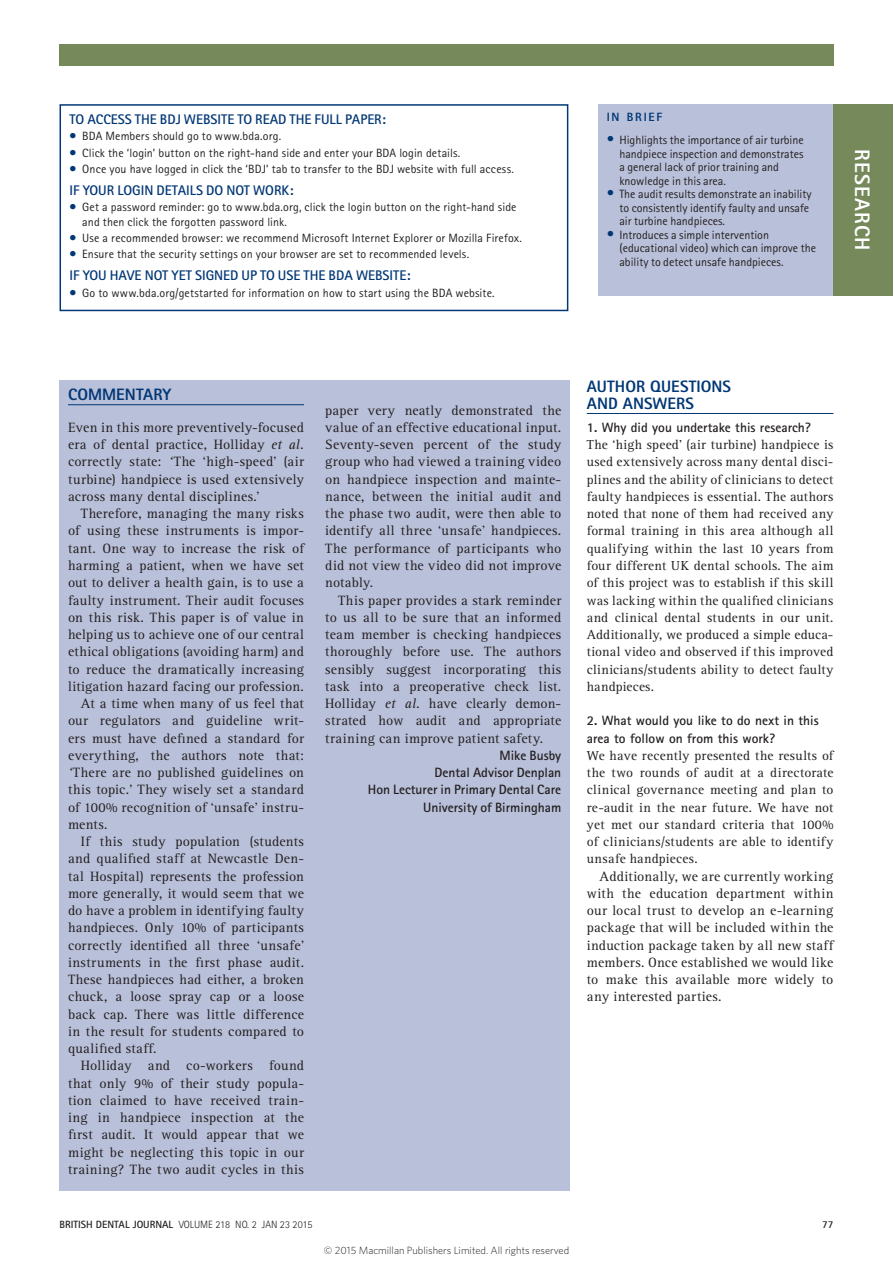
<style>
.page{position:relative;width:893px;height:1263px;background:#fff}
.page>*{position:absolute;margin:0;border:0;box-sizing:border-box;transform-origin:0 0}
._1_BDJ_page_header{font:800 21px "Rotis Sans Serif Std";letter-spacing:.055em;color:#fff}
._1_BDJ_crosshead_1{font:800 16.5px/17.2px "Rotis Sans Serif Std";color:#013775}
._1_BDJ_body{font:13.95px/17.2px "Rotis Serif Std";letter-spacing:.02em;color:#231f20;text-align:justify}
._1_BDJ_body_fullout{font:13.95px/17.2px "Rotis Serif Std";letter-spacing:.025em;color:#231f20;text-align:justify}
._2_BDJ_commentary_bo{font:700 13.95px "Rotis Sans Serif Std";color:#013775}
._1_BDJ_body_fullout-2{font:13.5px/17.2px "Rotis Serif Std";letter-spacing:.02em;color:#231f20;text-align:justify}
._2_BDJ_commentary_bo-2{font:700 13.5px/17.2px "Rotis Sans Serif Std";color:#231f20;text-align:right}
._1_BDJ_in_brief{font:12px/14.2px "Rotis Sans Serif Std";letter-spacing:.01em;color:#231f20}
.in_brief{font:12px/13.5px "Rotis Sans Serif Std";color:#231f20}
._1_BDJ_mini_strap{font:800 12px "Rotis Sans Serif Std";letter-spacing:.15em;color:#013775}
.t1{font:300 10.5px "Whitney";color:#231f20}
.t2{font:300 10.5px "Rotis Sans Serif Std";color:#231f20}
.t3{font:700 10.5px "Rotis Sans Serif Std";color:#231f20}
.s1{color:#013775}
.s2{font-size:15px;color:#013775}
.s3{font-style:italic}
.s4{font-weight:700}
</style>
<div class="page">
<div style="left:60px;top:380px;width:510px;height:811px;background:#b9c0d9"></div>
<hr style="left:68px;top:404px;width:236px;height:1px;background:#013775">
<div style="left:60px;top:104px;width:508px;height:207px;border:2px solid #013775"></div>
<div style="left:598px;top:104px;width:295px;height:192px;background:#b9c0d9"></div>
<div style="left:833px;top:104px;width:60px;height:192px;background:#76895b"></div>
<hr style="left:587px;top:413px;width:246px;height:1px;background:#013775">
<div style="left:59px;top:45px;width:774px;height:21px;background:#76895b"></div>
<p class="_2_BDJ_commentary_bo" style="left:70px;top:110px;width:318px">TO ACCESS THE BDJ WEBSITE TO READ THE FULL PAPER:</p>
<p class="_1_BDJ_in_brief" style="left:70px;top:129px;width:213px"><span class="s1">•</span> BDA Members should go to www.bda.org.</p>
<p class="_1_BDJ_in_brief" style="left:70px;top:145px;width:392px"><span class="s1">•</span> Click the ‘login’ button on the right-hand side and enter your BDA login details.</p>
<p class="_1_BDJ_in_brief" style="left:70px;top:162px;width:446px"><span class="s1">•</span> Once you have logged in click the ‘BDJ’ tab to transfer to the BDJ website with full access.</p>
<p class="_2_BDJ_commentary_bo" style="left:70px;top:181px;width:225px">IF YOUR LOGIN DETAILS DO NOT WORK:</p>
<p class="_1_BDJ_in_brief" style="left:82px;top:200px;width:436px;text-indent:-13px"><span class="s1">•</span> Get a password reminder: go to www.bda.org, click the login button on the right-hand side and then click the forgotten password link.</p>
<p class="_1_BDJ_in_brief" style="left:70px;top:231px;width:454px"><span class="s1">•</span> Use a recommended browser: we recommend Microsoft Internet Explorer or Mozilla Firefox.</p>
<p class="_1_BDJ_in_brief" style="left:70px;top:247px;width:401px"><span class="s1">•</span> Ensure that the security settings on your browser are set to recommended levels.</p>
<p class="_2_BDJ_commentary_bo" style="left:70px;top:267px;width:342px">IF YOU HAVE NOT YET SIGNED UP TO USE THE BDA WEBSITE:</p>
<p class="_1_BDJ_in_brief" style="left:70px;top:285px;width:427px"><span class="s1">•</span> Go to www.bda.org/getstarted for information on how to start using the BDA website.</p>
<p class="_1_BDJ_mini_strap" style="left:607px;top:109px;width:57px">IN BRIEF</p>
<p class="in_brief" style="left:619px;top:133px;width:186px;text-indent:-13px"><span class="s2">•</span> Highlights the importance of air turbine handpiece inspection and demonstrates a general lack of prior training and knowledge in this area.</p>
<p class="in_brief" style="left:619px;top:187px;width:194px;text-indent:-13px"><span class="s2">•</span> The audit results demonstrate an inability to consistently identify faulty and unsafe air turbine handpieces.</p>
<p class="in_brief" style="left:619px;top:228px;width:198px;text-indent:-13px"><span class="s2">•</span> Introduces a simple intervention (educational video) which can improve the ability to detect unsafe handpieces.</p>
<p class="_1_BDJ_page_header" style="left:876px;top:149px;width:103px;rotate:90deg">RESEARCH</p>
<p class="_1_BDJ_crosshead_1" style="left:68px;top:386px;width:105px">COMMENTARY</p>
<p class="_1_BDJ_body_fullout" style="left:68px;top:419px;width:237px">Even in this more preventively-focused era of dental practice, Holliday <span class="s3">et al. </span>correctly state: <span class="s3">‘</span>The ‘high-speed’ (air turbine) handpiece is used extensively across many dental disciplines.’</p>
<p class="_1_BDJ_body" style="left:68px;top:505px;width:237px;text-indent:13px">Therefore, managing the many risks of using these instruments is impor&shy;tant. One way to increase the risk of harming a patient, when we have set out to deliver a health gain, is to use a faulty instrument. Their audit focuses on this risk. This paper is of value in helping us to achieve one of our central ethical obligations (avoiding harm) and to reduce the dramatically increasing litigation hazard facing our profession.</p>
<p class="_1_BDJ_body" style="left:68px;top:695px;width:238px;text-indent:13px">At a time when many of us feel that our regulators and guideline writ&shy;ers must have defined a standard for everything, the authors note that: <span class="s3">‘</span>There are no published guidelines on this topic.<span class="s3">’</span> They wisely set a standard of 100% recognition of ‘unsafe’ instru&shy;ments.</p>
<p class="_1_BDJ_body" style="left:68px;top:833px;width:238px;text-indent:13px">If this study population (students and qualified staff at Newcastle Den&shy;tal Hospital) represents the profession more generally, it would seem that we do have a problem in identifying faulty handpieces. Only 10% of participants correctly identified all three ‘unsafe’ instruments in the first phase audit.<br>These handpieces had either, a broken chuck, a loose spray cap or a loose back cap. There was little difference in the result for students compared to qualified staff.</p>
<p class="_1_BDJ_body" style="left:68px;top:1057px;width:237px;text-indent:13px">Holliday and co-workers found that only 9% of their study popula&shy;tion claimed to have received train&shy;ing in handpiece inspection at the first audit. It would appear that we might be neglecting this topic in our training? The two audit cycles in this</p>
<p class="_1_BDJ_body" style="left:325px;top:402px;width:238px">paper very neatly demonstrated the value of an effective educational input.<br>Seventy-seven percent of the study group who had viewed a training video on handpiece inspection and mainte&shy;nance, between the initial audit and the phase two audit, were then able to identify all three ‘unsafe’ handpieces.<br>The performance of participants who did not view the video did not improve notably.</p>
<p class="_1_BDJ_body" style="left:325px;top:592px;width:238px;text-indent:13px">This paper provides a stark reminder to us all to be sure that an informed team member is checking handpieces thoroughly before use. The authors sensibly suggest incorporating this task into a preoperative check list.<br>Holliday <span class="s3">et al.</span> have clearly demon&shy;strated how audit and appropriate training can improve patient safety.</p>
<p class="_2_BDJ_commentary_bo-2" style="left:500px;top:746px;width:63px">Mike Busby</p>
<p class="_2_BDJ_commentary_bo-2" style="left:435px;top:763px;width:128px">Dental Advisor Denplan</p>
<p class="_2_BDJ_commentary_bo-2" style="left:368px;top:781px;width:195px">Hon Lecturer in Primary Dental Care<br>University of Birmingham</p>
<p class="_1_BDJ_crosshead_1" style="left:587px;top:377px;width:146px">AUTHOR QUESTIONS<br>AND ANSWERS</p>
<p class="_2_BDJ_commentary_bo-2" style="left:587px;top:418px;width:226px">1. Why did you undertake this research?</p>
<p class="_1_BDJ_body_fullout-2" style="left:587px;top:436px;width:248px">The ‘high speed’ (air turbine) handpiece is used extensively across many dental disci&shy;plines and the ability of clinicians to detect faulty handpieces is essential. The authors noted that none of them had received any formal training in this area although all qualifying within the last 10 years from four different UK dental schools. The aim of this project was to establish if this skill was lacking within the qualified clinicians and clinical dental students in our unit.<br>Additionally, we produced a simple educa&shy;tional video and observed if this improved clinicians/students ability to detect faulty handpieces.</p>
<p class="_2_BDJ_commentary_bo-2" style="left:587px;top:712px;width:233px;text-align:left">2. What would you like to do next in this area to follow on from this work?</p>
<p class="_1_BDJ_body_fullout-2" style="left:587px;top:747px;width:248px">We have recently presented the results of the two rounds of audit at a directorate clinical governance meeting and plan to re-audit in the near future. We have not yet met our standard criteria that 100% of clinicians/students are able to identify unsafe handpieces.</p>
<p class="_1_BDJ_body" style="left:587px;top:868px;width:248px;text-indent:13px">Additionally, we are currently working with the education department within our local trust to develop an e-learning package that will be included within the induction package taken by all new staff members. Once established we would like to make this available more widely to any interested parties.</p>
<p class="t2" style="left:60px;top:1218px;width:254px"><span class="s4">BRITISH DENTAL JOURNAL</span> VOLUME 218 NO. 2 JAN 23 2015</p>
<p class="t3" style="left:822px;top:1217px;width:13px">77</p>
<p class="t1" style="left:324px;top:1243px;width:247px">© 2015 Macmillan Publishers Limited. All rights reserved</p>
</div>
